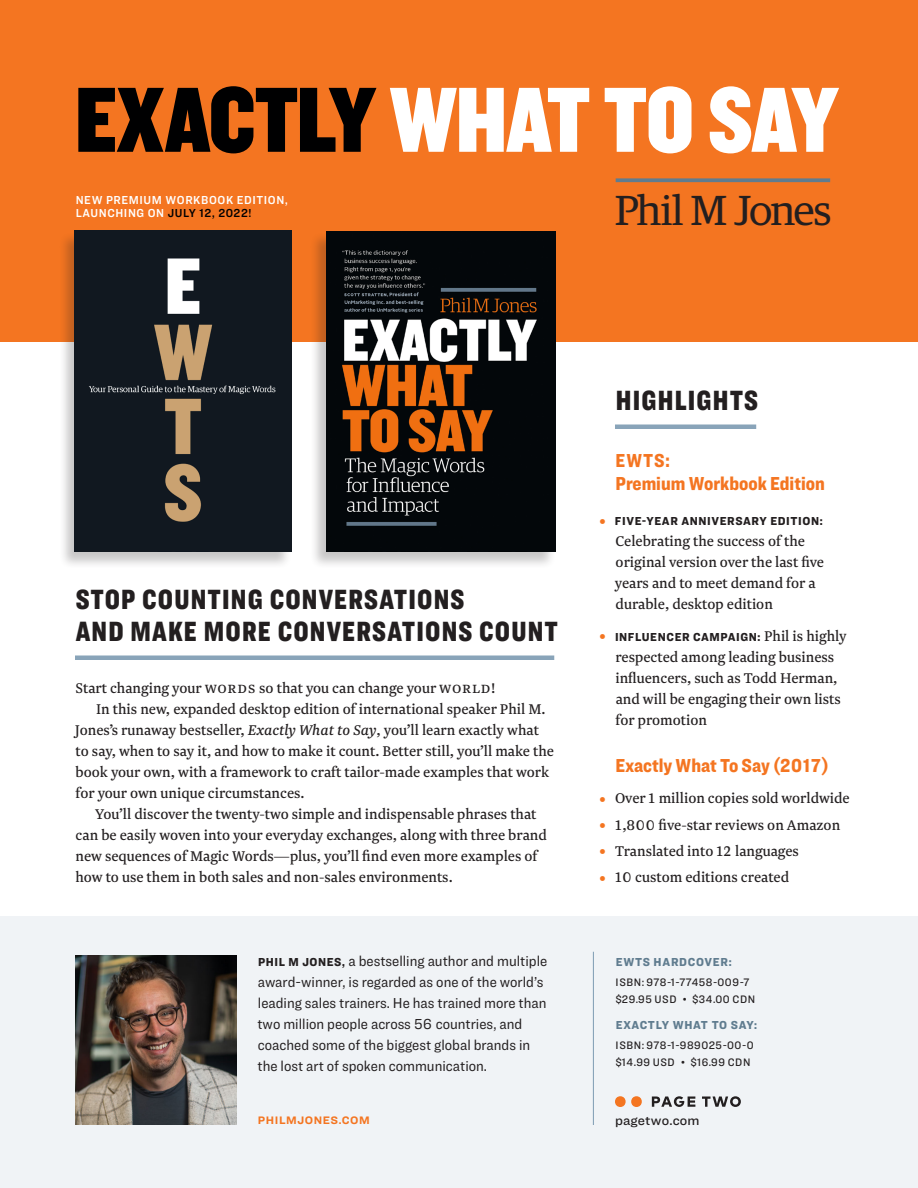
<style>
.page{position:relative;width:918px;height:1188px;background:#fff}
.page>*{position:absolute;margin:0;border:0;box-sizing:border-box;transform-origin:0 0}
.t1{font:96px "Knockout 70 Full Welterwt";letter-spacing:-.015em;color:#fff}
.t2{font:42px "Guardian Egyp";letter-spacing:-.03em;color:#231f20}
.h_B_SubheadLevA{font:900 28.8px/31.5px "Ringside Compressed";letter-spacing:.04em;color:#231f20}
.h_B_SubheadLevB_NoSB{font:900 19.5px/22.5px "Ringside Condensed";color:#f47521}
.h_B_SubheadLevB{font:900 19.5px "Ringside Condensed";color:#f47521}
.p_BodyIndent{font:16.5px/21px "Newzald";color:#231f20}
.p_B_BulletList_HalfS{font:16.5px/21px "Newzald";color:#231f20}
.p_B_BulletList_NoSB{font:16.5px/21px "Newzald";color:#231f20}
.p_B_BodyNoIndent_NoS{font:16.5px "Newzald";color:#231f20}
.p_BodyIndent-2{font:15px/21px "Ringside Narrow";color:#231f20}
.t3{font:500 13.5px "Ringside";letter-spacing:.005em;color:#231f20}
.p_BodyIndent-3{font:12px/13.5px "Ringside Narrow Semi";letter-spacing:.05em;color:#fff}
.p_B_BulletList_HalfS-2{font:900 12px "Ringside Narrow";letter-spacing:.05em;color:#231f20}
.p_B_Details{font:900 12px "Ringside Narrow";letter-spacing:.06em;color:#607c8f}
.p_B_BulletList_NoSB-2{font:900 12px "Ringside Narrow";letter-spacing:.05em;color:#231f20}
.p_B_Details-2{font:500 11.25px "Ringside Narrow";letter-spacing:.05em;color:#231f20}
.p_BodyIndent-4{font:700 11.25px "Ringside";letter-spacing:.05em;color:#f47521}
.s1{color:#000001}
.s2{font-style:italic}
.s3{font-weight:900;font-size:12px}
.s4{font-family:"Ringside";font-size:16.5px;color:#f47521}
.s5{font-family:"Newzald";font-weight:400;font-size:16.5px}
.s6{font-family:"Ringside";font-weight:900;color:#f47521}
</style>
<div class="page">
<div style="left:0;top:916px;width:918px;height:272px;background:#f0f3f6"></div>
<div style="left:0;top:0;width:918px;height:341px;background:#f47521"></div>
<div style="left:58px;top:232px;width:234px;height:337px;background:#231f20;opacity:.25"></div>
<img style="left:75px;top:231px;width:216px;height:320px">
<div style="left:310px;top:232px;width:246px;height:337px;background:#231f20;opacity:.25"></div>
<img style="left:327px;top:231px;width:228px;height:320px">
<hr style="left:75px;top:656px;width:479px;height:4px;background:#89a4b9">
<div style="left:615px;top:424px;width:141px;height:5px;background:#89a4b9"></div>
<svg style="left:652px;top:1096px;width:89px;height:11px"></svg>
<div style="left:631px;top:1096px;width:11px;height:11px;background:#f47521;border-radius:50%"></div>
<div style="left:615px;top:1096px;width:11px;height:11px;background:#f47521;border-radius:50%"></div>
<img style="left:75px;top:955px;width:162px;height:170px">
<hr style="left:593px;top:952px;width:1px;height:173px;background:#89a4b9">
<svg style="left:616px;top:178px;width:214px;height:4px"></svg>
<p class="t1" style="left:75px;top:58px;width:765px"><span class="s1">EXACTLY</span> WHAT TO SAY</p>
<p class="p_BodyIndent-3" style="left:76px;top:193px;width:213px">NEW PREMIUM WORKBOOK EDITION,<br>LAUNCHING ON <span class="s1">JULY 12, 2022!</span></p>
<p class="t2" style="left:615px;top:182px;width:218px">Phil M Jones</p>
<p class="h_B_SubheadLevA" style="left:76px;top:583px;width:484px">STOP COUNTING CONVERSATIONS<br>AND MAKE MORE CONVERSATIONS COUNT</p>
<p class="p_B_BodyNoIndent_NoS" style="left:76px;top:678px;width:422px">Start changing your WORDS so that you can change your WORLD!</p>
<p class="p_BodyIndent" style="left:75px;top:698px;width:480px;text-indent:21px">In this new, expanded desktop edition of international speaker Phil M.<br>Jones’s runaway bestseller, <span class="s2">Exactly What to Say</span>, you’ll learn exactly what to say, when to say it, and how to make it count. Better still, you’ll make the book your own, with a framework to craft tailor-made examples that work for your own unique circumstances.</p>
<p class="p_BodyIndent" style="left:75px;top:803px;width:473px;text-indent:20px">You’ll discover the twenty-two simple and indispensable phrases that can be easily woven into your everyday exchanges, along with three brand new sequences of Magic Words—plus, you’ll find even more examples of how to use them in both sales and non-sales environments.</p>
<p class="p_BodyIndent-2" style="left:258px;top:950px;width:291px"><span class="s3">PHIL M JONES,</span> a bestselling author and multiple award-winner, is regarded as one of the world’s leading sales trainers. He has trained more than two million people across 56 countries, and coached some of the biggest global brands in the lost art of spoken communication.</p>
<p class="p_BodyIndent-4" style="left:258px;top:1111px;width:113px">PHILMJONES.COM</p>
<p class="h_B_SubheadLevA" style="left:616px;top:383px;width:143px">HIGHLIGHTS</p>
<p class="h_B_SubheadLevB_NoSB" style="left:616px;top:449px;width:211px">EWTS:<br>Premium Workbook Edition</p>
<p class="p_B_BulletList_NoSB-2" style="left:599px;top:512px;width:225px"><span class="s4">•</span> FIVE-YEAR ANNIVERSARY EDITION:</p>
<p class="p_B_BulletList_NoSB" style="left:615px;top:530px;width:211px">Celebrating the success of the original version over the last five years and to meet demand for a durable, desktop edition</p>
<p class="p_B_BulletList_HalfS-2" style="left:599px;top:628px;width:249px"><span class="s4">•</span> INFLUENCER CAMPAIGN: <span class="s5">Phil is highly</span></p>
<p class="p_B_BulletList_HalfS" style="left:615px;top:646px;width:227px">respected among leading business influencers, such as Todd Herman, and will be engaging their own lists for promotion</p>
<p class="h_B_SubheadLevB" style="left:616px;top:751px;width:215px">Exactly What To Say (2017)</p>
<p class="p_B_BulletList_NoSB" style="left:599px;top:788px;width:252px"><span class="s6">•</span> Over 1 million copies sold worldwide</p>
<p class="p_B_BulletList_HalfS" style="left:599px;top:814px;width:242px"><span class="s6">•</span> 1,800 five-star reviews on Amazon</p>
<p class="p_B_BulletList_HalfS" style="left:599px;top:840px;width:201px"><span class="s6">•</span> Translated into 12 languages</p>
<p class="p_B_BulletList_HalfS" style="left:599px;top:866px;width:191px"><span class="s6">•</span> 10 custom editions created</p>
<p class="p_B_Details" style="left:616px;top:953px;width:117px">EWTS HARDCOVER:</p>
<p class="p_B_Details-2" style="left:616px;top:974px;width:135px">ISBN: 978-1-77458-009-7</p>
<p class="p_B_Details-2" style="left:615px;top:991px;width:141px">$29.95 USD • $34.00 CDN</p>
<p class="p_B_Details" style="left:616px;top:1016px;width:143px">EXACTLY WHAT TO SAY:</p>
<p class="p_B_Details-2" style="left:616px;top:1037px;width:139px">ISBN: 978-1-989025-00-0</p>
<p class="p_B_Details-2" style="left:615px;top:1054px;width:137px">$14.99 USD • $16.99 CDN</p>
<p class="t3" style="left:615px;top:1111px;width:86px">pagetwo.com</p>
</div>
